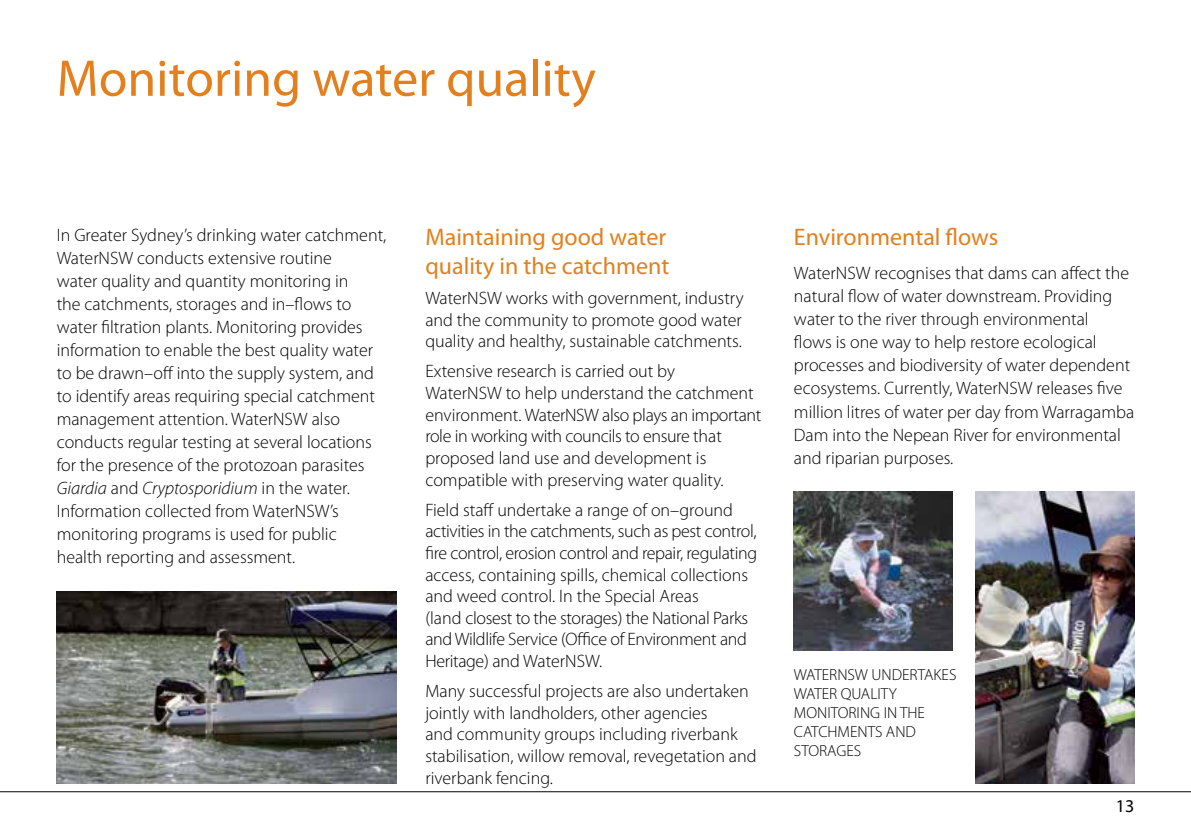
<style>
.page{position:relative;width:1191px;height:840px;background:#fff}
.page>*{position:absolute;margin:0;border:0;box-sizing:border-box;transform-origin:0 0}
.t1{font:52px "Myriad Pro";color:#e37f1c}
.t2{font:24px/28.8px "Myriad Pro";color:#e37f1c}
.t3{font:300 18px/23px "Myriad Pro";color:#000}
.t4{font:300 18px/21.6px "Myriad Pro";letter-spacing:-.02em;color:#000}
.t5{font:18px "Myriad Pro";color:#000}
.t6{font:300 16px/19.2px "Myriad Pro";color:#000}
.s1{font-style:italic}
</style>
<div class="page">
<hr style="left:0;top:790px;width:1191px;height:1px;background:#000">
<img style="left:975px;top:491px;width:159px;height:291px">
<img style="left:57px;top:591px;width:340px;height:191px">
<img style="left:794px;top:491px;width:158px;height:159px">
<h1 class="t1" style="left:57px;top:50px;width:540px">Monitoring water quality</h1>
<p class="t3" style="left:57px;top:223px;width:331px">In Greater Sydney’s drinking water catchment, WaterNSW conducts extensive routine<br>water quality and quantity monitoring in<br>the catchments, storages and in–flows to water filtration plants. Monitoring provides information to enable the best quality water to be drawn–off into the supply system, and to identify areas requiring special catchment management attention. WaterNSW also conducts regular testing at several locations for the presence of the protozoan parasites <span class="s1">Giardia</span> and <span class="s1">Cryptosporidium</span> in the water.<br>Information collected from WaterNSW’s monitoring programs is used for public health reporting and assessment.</p>
<h2 class="t2" style="left:425px;top:223px;width:245px">Maintaining good water quality in the catchment</h2>
<p class="t3" style="left:425px;top:287px;width:320px;line-height:21.6px;text-align:justify">WaterNSW works with government, industry and the community to promote good water quality and healthy, sustainable catchments.</p>
<p class="t3" style="left:425px;top:360px;width:337px;line-height:21.6px">Extensive research is carried out by<br>WaterNSW to help understand the catchment environment. WaterNSW also plays an important role in working with councils to ensure that proposed land use and development is compatible with preserving water quality.</p>
<p class="t4" style="left:425px;top:499px;width:333px">Field staff undertake a range of on–ground activities in the catchments, such as pest control, fire control, erosion control and repair, regulating access, containing spills, chemical collections and weed control. In the Special Areas<br>(land closest to the storages) the National Parks and Wildlife Service (Office of Environment and Heritage) and WaterNSW.</p>
<p class="t3" style="left:425px;top:680px;width:333px;line-height:21.6px">Many successful projects are also undertaken jointly with landholders, other agencies<br>and community groups including riverbank stabilisation, willow removal, revegetation and riverbank fencing.</p>
<h2 class="t2" style="left:794px;top:223px;width:206px">Environmental flows</h2>
<p class="t3" style="left:794px;top:262px;width:342px">WaterNSW recognises that dams can affect the natural flow of water downstream. Providing water to the river through environmental<br>flows is one way to help restore ecological processes and biodiversity of water dependent ecosystems. Currently, WaterNSW releases five million litres of water per day from Warragamba Dam into the Nepean River for environmental and riparian purposes.</p>
<p class="t6" style="left:794px;top:664px;width:164px">WATERNSW UNDERTAKES<br>WATER QUALITY<br>MONITORING IN THE<br>CATCHMENTS AND<br>STORAGES</p>
<p class="t5" style="left:1115px;top:795px;width:20px">13</p>
</div>
